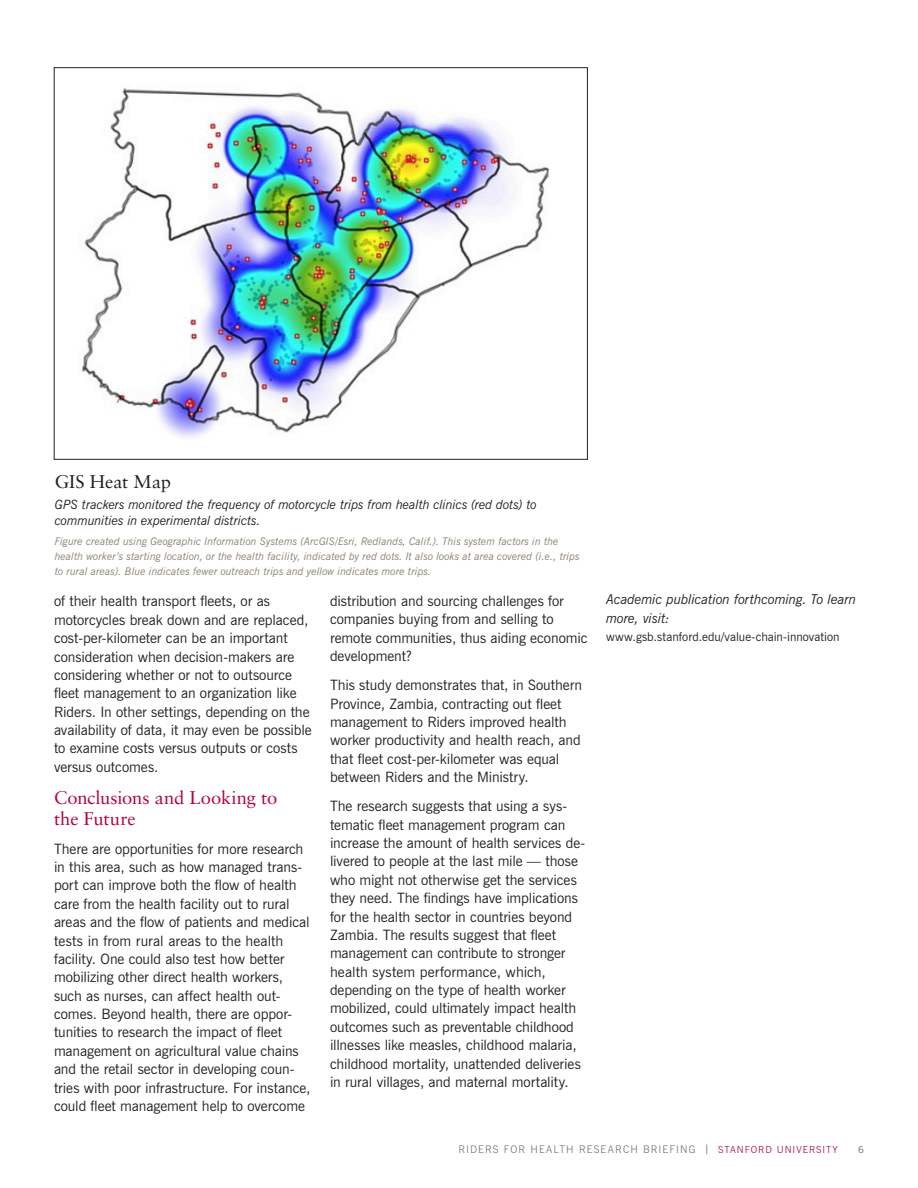
<style>
.page{position:relative;width:918px;height:1188px;background:#fff}
.page>*{position:absolute;margin:0;border:0;box-sizing:border-box;transform-origin:0 0}
.Body{font:18.3px/21px "Sabon LT Std";letter-spacing:-.01em;color:#b30437}
.t1{font:18.3px "Sabon LT Std";letter-spacing:.005em;color:#231f20}
.Body-2{font:14.25px/18.3px "News Gothic BT";letter-spacing:-.005em;color:#231f20}
.Body-3{font:italic 13.5px/18.3px "News Gothic BT";letter-spacing:-.01em;color:#231f20}
.t2{font:italic 12.75px/15.8px "News Gothic BT";letter-spacing:-.015em;color:#231f20}
.Body-4{font:12px "News Gothic BT";color:#231f20}
.t3{font:italic 10.5px/15px "News Gothic BT";color:#887f6f}
.t4{font:300 10.5px "News Gothic BT";letter-spacing:.11em;color:#786e64}
.t5{font:9.75px "News Gothic BT";color:#6c6d70}
.s1{font-size:9.75px;color:#231f20}
.s2{font-size:9.75px;color:#a90332}
</style>
<div class="page">
<img style="left:81px;top:88px;width:468px;height:350px">
<p class="t1" style="left:55px;top:471px;width:118px">GIS Heat Map</p>
<p class="t2" style="left:55px;top:497px;width:484px">GPS trackers monitored the frequency of motorcycle trips from health clinics (red dots) to communities in experimental districts.</p>
<p class="t3" style="left:55px;top:533px;width:527px">Figure created using Geographic Information Systems (ArcGIS/Esri, Redlands, Calif.). This system factors in the health worker’s starting location, or the health facility, indicated by red dots. It also looks at area covered (i.e., trips to rural areas). Blue indicates fewer outreach trips and yellow indicates more trips.</p>
<p class="Body-2" style="left:54px;top:592px;width:259px">of their health transport fleets, or as motorcycles break down and are replaced, cost-per-kilometer can be an important consideration when decision-makers are considering whether or not to outsource fleet management to an organization like Riders. In other settings, depending on the availability of data, it may even be possible to examine costs versus outputs or costs versus outcomes.</p>
<p class="Body" style="left:54px;top:787px;width:225px">Conclusions and Looking to the Future</p>
<p class="Body-2" style="left:54px;top:839px;width:258px">There are opportunities for more research in this area, such as how managed trans&shy;port can improve both the flow of health care from the health facility out to rural areas and the flow of patients and medical tests in from rural areas to the health facility. One could also test how better mobilizing other direct health workers, such as nurses, can affect health out&shy;comes. Beyond health, there are oppor&shy;tunities to research the impact of fleet management on agricultural value chains and the retail sector in developing coun&shy;tries with poor infrastructure. For instance, could fleet management help to overcome</p>
<p class="Body-2" style="left:330px;top:592px;width:259px">distribution and sourcing challenges for companies buying from and selling to remote communities, thus aiding economic development?</p>
<p class="Body-2" style="left:330px;top:676px;width:254px">This study demonstrates that, in Southern Province, Zambia, contracting out fleet management to Riders improved health worker productivity and health reach, and that fleet cost-per-kilometer was equal between Riders and the Ministry.</p>
<p class="Body-2" style="left:330px;top:797px;width:257px">The research suggests that using a sys&shy;tematic fleet management program can increase the amount of health services de&shy;livered to people at the last mile — those who might not otherwise get the services they need. The findings have implications for the health sector in countries beyond Zambia. The results suggest that fleet management can contribute to stronger health system performance, which, depending on the type of health worker mobilized, could ultimately impact health outcomes such as preventable childhood illnesses like measles, childhood malaria, childhood mortality, unattended deliveries in rural villages, and maternal mortality.</p>
<p class="Body-3" style="left:606px;top:590px;width:252px">Academic publication forthcoming. To learn more, visit:</p>
<p class="Body-4" style="left:606px;top:630px;width:235px">www.gsb.stanford.edu/value-chain-innovation</p>
<p class="t4" style="left:458px;top:1142px;width:381px">RIDERS FOR HEALTH RESEARCH BRIEFING <span class="s1">|</span> <span class="s2">STANFORD UNIVERSITY</span></p>
<p class="t5" style="left:858px;top:1143px;width:7px">6</p>
</div>
